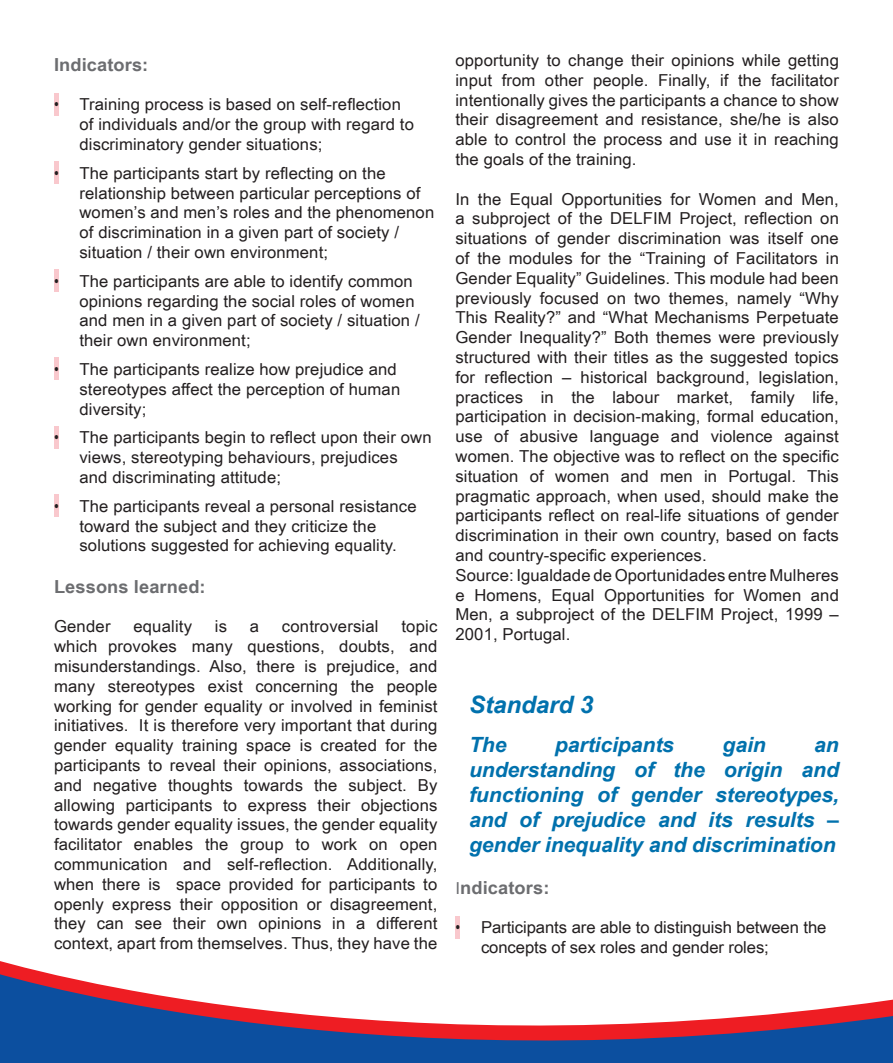
<style>
.page{position:relative;width:893px;height:1063px;background:#fff}
.page>*{position:absolute;margin:0;border:0;box-sizing:border-box;transform-origin:0 0}
.t1{font:italic 700 24px "Arial Narrow";letter-spacing:-.005em;color:#0171ad;scale:1.24 1}
.t2{font:italic 700 21px/25.2px "Arial Narrow";letter-spacing:-.005em;color:#0171ad;text-align:justify;scale:1.24 1}
.t3{font:700 18px "Arial Narrow";letter-spacing:.005em;color:#6c6d70;scale:1.24 1}
.t4{font:16.5px/19.8px "Arial Narrow";letter-spacing:.005em;color:#231f20;scale:1.24 1}
.t5{font:16.5px "Arial Narrow";letter-spacing:.005em;color:#231f20}
.s1{font-weight:400;font-size:16.5px}
</style>
<div class="page">
<svg style="left:0;top:938px;width:892px;height:125px"></svg>
<svg style="left:892px;top:999px;width:1px;height:64px"></svg>
<div style="left:54px;top:93px;width:5px;height:22px;background:#f9c8cd"></div>
<div style="left:54px;top:161px;width:5px;height:23px;background:#f9c8cd"></div>
<div style="left:54px;top:269px;width:5px;height:23px;background:#f9c8cd"></div>
<div style="left:54px;top:357px;width:5px;height:23px;background:#f9c8cd"></div>
<div style="left:54px;top:426px;width:5px;height:22px;background:#f9c8cd"></div>
<div style="left:54px;top:494px;width:5px;height:23px;background:#f9c8cd"></div>
<div style="left:455px;top:916px;width:5px;height:22px;background:#f9c8cd"></div>
<p class="t3" style="left:54px;top:51px;width:78px">Indicators:</p>
<p class="t4" style="left:79px;top:94px;width:271px">Training process is based on self-reflection of individuals and/or the group with regard to discriminatory gender situations;</p>
<p class="t4" style="left:79px;top:163px;width:288px">The participants start by reflecting on the relationship between particular perceptions of women’s and men’s roles and the phenomenon of discrimination in a given part of society / situation / their own environment;</p>
<p class="t4" style="left:79px;top:270px;width:276px">The participants are able to identify common opinions regarding the social roles of women and men in a given part of society / situation / their own environment;</p>
<p class="t4" style="left:79px;top:359px;width:260px">The participants realize how prejudice and stereotypes affect the perception of human diversity;</p>
<p class="t4" style="left:79px;top:427px;width:286px">The participants begin to reflect upon their own views, stereotyping behaviours, prejudices<br>and discriminating attitude;</p>
<p class="t4" style="left:79px;top:496px;width:273px">The participants reveal a personal resistance toward the subject and they criticize the solutions suggested for achieving equality.</p>
<p class="t3" style="left:54px;top:573px;width:124px">Lessons learned:</p>
<p class="t4" style="left:54px;top:616px;width:47px">Gender</p>
<p class="t4" style="left:133px;top:616px;width:49px">equality</p>
<p class="t4" style="left:215px;top:616px;width:11px">is</p>
<p class="t4" style="left:250px;top:616px;width:9px">a</p>
<p class="t4" style="left:282px;top:616px;width:79px">controversial</p>
<p class="t5" style="left:54px;top:93px;width:6px">•</p>
<p class="t5" style="left:54px;top:161px;width:6px">•</p>
<p class="t5" style="left:54px;top:269px;width:6px">•</p>
<p class="t5" style="left:54px;top:357px;width:6px">•</p>
<p class="t5" style="left:54px;top:426px;width:6px">•</p>
<p class="t5" style="left:54px;top:494px;width:6px">•</p>
<p class="t4" style="left:54px;top:616px;width:311px;text-align:justify;text-indent:347px">topic which provokes many questions, doubts, and misunderstandings. Also, there is prejudice, and many stereotypes exist concerning the people working for gender equality or involved in feminist initiatives. It is therefore very important that during gender equality training space is created for the participants to reveal their opinions, associations, and negative thoughts towards the subject. By allowing participants to express their objections towards gender equality issues, the gender equality facilitator enables the group to work on open communication and self-reflection. Additionally, when there is space provided for participants to openly express their opposition or disagreement, they can see their own opinions in a different context, apart from themselves. Thus, they have the</p>
<p class="t4" style="left:455px;top:50px;width:311px;text-align:justify">opportunity to change their opinions while getting input from other people. Finally, if the facilitator intentionally gives the participants a chance to show their disagreement and resistance, she/he is also able to control the process and use it in reaching the goals of the training.</p>
<p class="t4" style="left:455px;top:188px;width:311px">In the Equal Opportunities for Women and Men, a subproject of the DELFIM Project, reflection on situations of gender discrimination was itself one of the modules for the “Training of Facilitators in Gender Equality” Guidelines. This module had been previously focused on two themes, namely “Why This Reality?” and “What Mechanisms Perpetuate Gender Inequality?” Both themes were previously structured with their titles as the suggested topics for reflection – historical background, legislation, practices in the labour market, family life, participation in decision-making, formal education, use of abusive language and violence against women. The objective was to reflect on the specific situation of women and men in Portugal. This pragmatic approach, when used, should make the participants reflect on real-life situations of gender discrimination in their own country, based on facts and country-specific experiences.<br>Source: Igualdade de Oportunidades entre Mulheres e Homens, Equal Opportunities for Women and Men, a subproject of the DELFIM Project, 1999 – 2001, Portugal.</p>
<h1 class="t1" style="left:469px;top:686px;width:102px">Standard 3</h1>
<p class="t2" style="left:469px;top:731px;width:32px">The</p>
<p class="t2" style="left:555px;top:731px;width:98px">participants</p>
<p class="t2" style="left:722px;top:731px;width:36px">gain</p>
<p class="t2" style="left:469px;top:731px;width:300px;text-indent:345px">an understanding of the origin and functioning of gender stereotypes, and of prejudice and its results – gender inequality and discrimination</p>
<p class="t3" style="left:455px;top:874px;width:77px"><span class="s1">I</span>ndicators:</p>
<p class="t4" style="left:481px;top:917px;width:280px">Participants are able to distinguish between the concepts of sex roles and gender roles;</p>
<p class="t5" style="left:455px;top:916px;width:6px">•</p>
</div>
